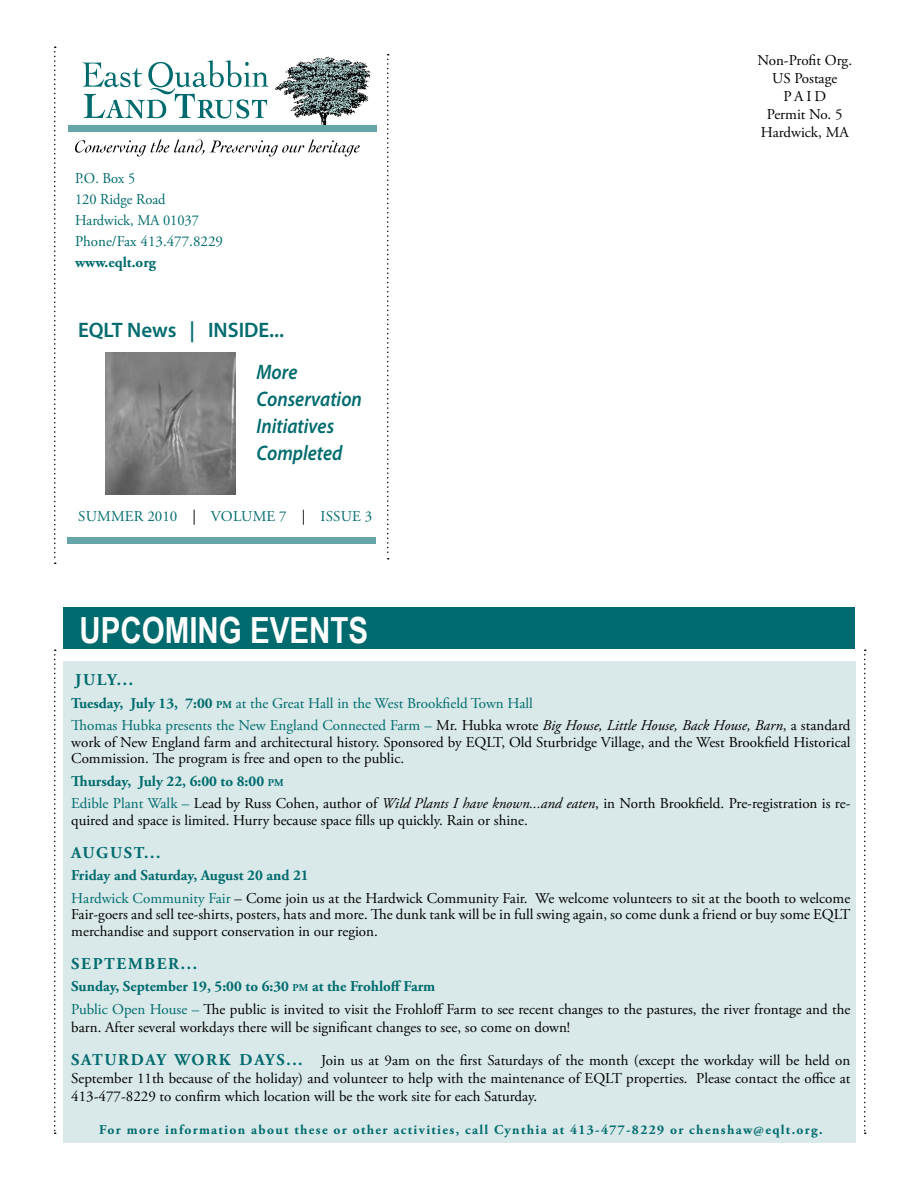
<style>
.page{position:relative;width:918px;height:1188px;background:#fff}
.page>*{position:absolute;margin:0;border:0;box-sizing:border-box;transform-origin:0 0}
.t1{font:700 36px "Arial Narrow";color:#fff}
.t2{font:italic 600 21px/27px "Myriad Pro";color:#006b6e;scale:.9 1}
.t3{font:600 21px "Myriad Pro";color:#006b6e}
.t4{font:700 16.5px "Adobe Garamond Pro";letter-spacing:.1em;color:#006b6e}
.t5{font:15px/18px "Adobe Garamond Pro";color:#000}
.t6{font:15px/22.5px "Adobe Garamond Pro";color:#006b6e}
.t7{font:15px/21px "Adobe Garamond Pro";color:#006b6e;scale:.96 1}
.t8{font:700 15px "Adobe Garamond Pro";color:#006b6e}
.t9{font:700 13.5px "Adobe Garamond Pro";letter-spacing:.1em;color:#006b6e}
.s1{color:#000}
.s2{font-weight:700}
.s3{font-weight:700;font-size:10.5px}
.s4{font-style:italic;color:#000}
.s5{font-weight:700;color:#006b6e}
.s6{font-weight:700;font-size:10.5px;color:#006b6e}
.s7{color:#006b6e}
.s8{font-style:italic}
.s9{font-weight:700;font-size:16.5px;color:#006b6e}
</style>
<div class="page">
<svg style="left:54px;top:46px;width:2px;height:518px"></svg>
<svg style="left:864px;top:650px;width:2px;height:484px"></svg>
<img style="left:272px;top:56px;width:103px;height:70px">
<svg style="left:83px;top:60px;width:186px;height:59px"></svg>
<div style="left:68px;top:126px;width:309px;height:6px;background:#66a6a8"></div>
<svg style="left:387px;top:54px;width:2px;height:506px"></svg>
<div style="left:68px;top:537px;width:308px;height:6px;background:#66a6a8"></div>
<svg style="left:54px;top:650px;width:2px;height:484px"></svg>
<svg style="left:75px;top:139px;width:285px;height:18px"></svg>
<div style="left:63px;top:608px;width:792px;height:42px;background:#006b6e"></div>
<div style="left:63px;top:662px;width:793px;height:481px;background:#d9e9e9"></div>
<img style="left:106px;top:352px;width:129px;height:143px">
<p class="t7" style="left:75px;top:169px;width:156px">P.O. Box 5<br>120 Ridge Road<br>Hardwick, MA 01037<br>Phone/Fax 413.477.8229</p>
<p class="t8" style="left:75px;top:254px;width:83px">www.eqlt.org</p>
<h2 class="t3" style="left:78px;top:316px;width:208px">EQLT News | INSIDE...</h2>
<h2 class="t2" style="left:256px;top:358px;width:119px">More<br>Conservation<br>Initiatives<br>Completed</h2>
<p class="t6" style="left:78px;top:505px;width:21px">Summer</p>
<p class="t6" style="left:147px;top:505px;width:106px">2010 <span class="s1">|</span> Volume</p>
<p class="t6" style="left:279px;top:505px;width:57px">7 <span class="s1">|</span> Issue</p>
<p class="t6" style="left:365px;top:505px;width:9px">3</p>
<p class="t5" style="left:757px;top:52px;width:96px;text-align:center">Non-Profit Org.<br>US Postage<br>PAID<br>Permit No. 5<br>Hardwick, MA</p>
<h1 class="t1" style="left:80px;top:603px;width:290px">UPCOMING EVENTS</h1>
<p class="t4" style="left:75px;top:670px;width:59px">JULY...</p>
<p class="t6" style="left:71px;top:692px;width:781px"><span class="s2">Tuesday, July 13, 7:00</span> <span class="s3">PM</span> at the Great Hall in the West Brookfield Town Hall<br>Thomas Hubka presents the New England Connected Farm – <span class="s1">Mr. Hubka wrote</span> <span class="s4">Big House, Little House, Back House, Barn</span><span class="s1">, a standard</span></p>
<p class="t5" style="left:71px;top:734px;width:781px;line-height:16.5px">work of New England farm and architectural history. Sponsored by EQLT, Old Sturbridge Village, and the West Brookfield Historical<br>Commission. The program is free and open to the public.</p>
<p class="t5" style="left:71px;top:770px;width:781px;line-height:22.5px"><span class="s5">Thursday, July 22, 6:00 to 8:00</span> <span class="s6">PM<br></span><span class="s7">Edible Plant Walk –</span> Lead by Russ Cohen, author of <span class="s8">Wild Plants I have known...and eaten</span>, in North Brookfield. Pre-registration is re-</p>
<p class="t5" style="left:71px;top:812px;width:458px">quired and space is limited. Hurry because space fills up quickly. Rain or shine.</p>
<p class="t4" style="left:71px;top:843px;width:91px">AUGUST...</p>
<p class="t5" style="left:71px;top:865px;width:781px;line-height:22.5px"><span class="s5">Friday and Saturday, August 20 and 21<br></span><span class="s7">Hardwick Community Fair</span> – Come join us at the Hardwick Community Fair. We welcome volunteers to sit at the booth to welcome</p>
<p class="t5" style="left:71px;top:907px;width:781px;line-height:16.5px">Fair-goers and sell tee-shirts, posters, hats and more. The dunk tank will be in full swing again, so come dunk a friend or buy some EQLT merchandise and support conservation in our region.</p>
<p class="t4" style="left:71px;top:954px;width:127px">SEPTEMBER...</p>
<p class="t5" style="left:71px;top:976px;width:781px;line-height:22.5px"><span class="s5">Sunday, September 19, 5:00 to 6:30</span> <span class="s6">PM</span> <span class="s5">at the Frohloff Farm<br></span><span class="s7">Public Open House –</span> The public is invited to visit the Frohloff Farm to see recent changes to the pastures, the river frontage and the</p>
<p class="t5" style="left:71px;top:1019px;width:500px">barn. After several workdays there will be significant changes to see, so come on down!</p>
<p class="t5" style="left:71px;top:1052px;width:781px;text-align:justify"><span class="s9">SATURDAY WORK DAYS...</span> Join us at 9am on the first Saturdays of the month (except the workday will be held on September 11th because of the holiday) and volunteer to help with the maintenance of EQLT properties. Please contact the office at 413-477-8229 to confirm which location will be the work site for each Saturday.</p>
<p class="t9" style="left:99px;top:1122px;width:725px">For more information about these or other activities, call Cynthia at 413-477-8229 or chenshaw@eqlt.org.</p>
</div>
